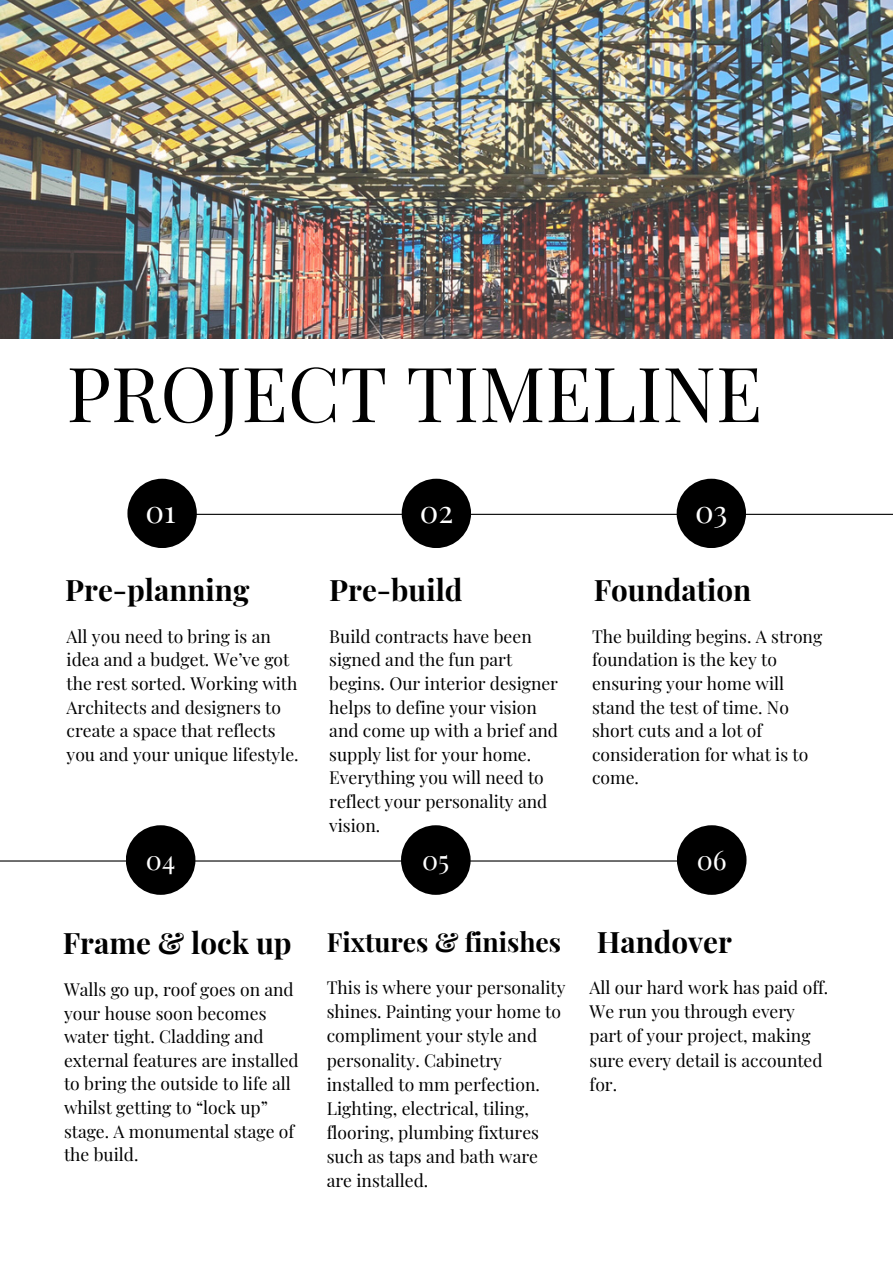
<style>
.page{position:relative;width:893px;height:1264px;background:#fff}
.page>*{position:absolute;margin:0;border:0;box-sizing:border-box;transform-origin:0 0}
.t1{font:76.05px "Playfair Display";color:#000}
.t2{font:31.05px "Playfair Display";color:#fff}
.t3{font:700 29.55px "Playfair Display";color:#000}
.t4{font:26.85px "Playfair Display";color:#fff}
.t5{font:700 26.55px "Playfair Display";color:#000}
.t6{font:17.55px/23.5px "Playfair Display";color:#000}
</style>
<div class="page">
<hr style="left:0;top:860px;width:715px;height:1px;background:#000">
<div style="left:126px;top:825px;width:69px;height:69px;background:#000;border-radius:50%"></div>
<div style="left:401px;top:825px;width:69px;height:69px;background:#000;border-radius:50%"></div>
<div style="left:677px;top:825px;width:69px;height:69px;background:#000;border-radius:50%"></div>
<hr style="left:180px;top:514px;width:712px;height:1px;background:#000">
<div style="left:127px;top:478px;width:70px;height:70px;background:#000;border-radius:50%"></div>
<div style="left:401px;top:478px;width:70px;height:70px;background:#000;border-radius:50%"></div>
<div style="left:676px;top:478px;width:70px;height:70px;background:#000;border-radius:50%"></div>
<img style="left:0;top:0;width:892px;height:338px">
<p class="t1" style="left:67px;top:340px;width:697px">PROJECT TIMELINE</p>
<p class="t2" style="left:145px;top:489px;width:32px">01</p>
<p class="t2" style="left:420px;top:489px;width:35px">02</p>
<p class="t2" style="left:695px;top:489px;width:34px">03</p>
<p class="t3" style="left:65px;top:569px;width:186px">Pre-planning</p>
<p class="t3" style="left:329px;top:569px;width:135px">Pre-build</p>
<p class="t3" style="left:593px;top:569px;width:159px">Foundation</p>
<p class="t6" style="left:67px;top:623px;width:233px">All you need to bring is an idea and a budget. We’ve got the rest sorted. Working with<br>Architects and designers to create a space that reflects you and your unique lifestyle.</p>
<p class="t6" style="left:329px;top:623px;width:230px">Build contracts have been signed and the fun part begins. Our interior designer helps to define your vision and come up with a brief and supply list for your home.<br>Everything you will need to reflect your personality and vision.</p>
<p class="t6" style="left:592px;top:623px;width:232px">The building begins. A strong foundation is the key to ensuring your home will stand the test of time. No short cuts and a lot of consideration for what is to come.</p>
<p class="t4" style="left:146px;top:841px;width:31px">04</p>
<p class="t4" style="left:422px;top:841px;width:29px">05</p>
<p class="t4" style="left:696px;top:841px;width:31px">06</p>
<p class="t3" style="left:63px;top:922px;width:230px">Frame &amp; lock up</p>
<p class="t5" style="left:327px;top:923px;width:236px">Fixtures &amp; finishes</p>
<p class="t3" style="left:596px;top:920px;width:137px">Handover</p>
<p class="t6" style="left:327px;top:975px;width:240px;line-height:24px">This is where your personality shines. Painting your home to compliment your style and personality. Cabinetry installed to mm perfection.<br>Lighting, electrical, tiling, flooring, plumbing fixtures such as taps and bath ware are installed.</p>
<p class="t6" style="left:589px;top:975px;width:240px;line-height:24px">All our hard work has paid off.<br>We run you through every part of your project, making sure every detail is accounted for.</p>
<p class="t6" style="left:64px;top:976px;width:236px">Walls go up, roof goes on and your house soon becomes water tight. Cladding and external features are installed to bring the outside to life all whilst getting to “lock up” stage. A monumental stage of the build.</p>
</div>
